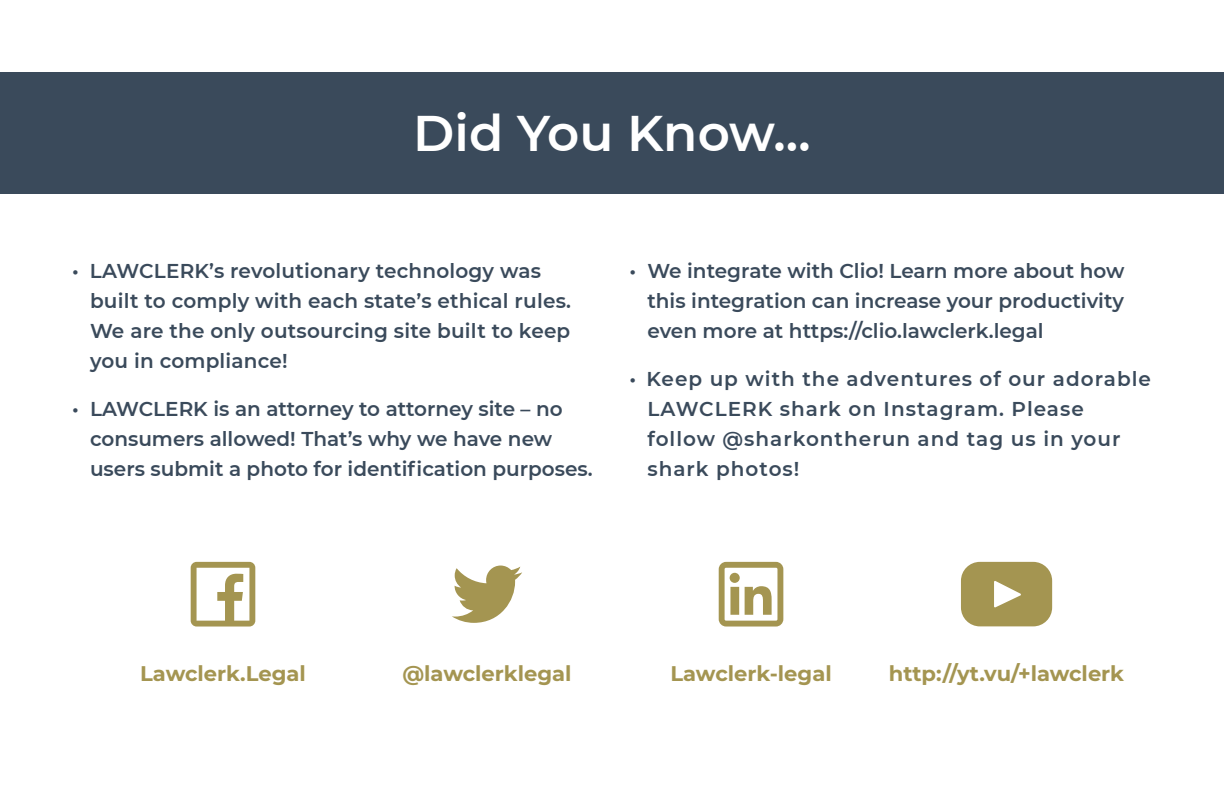
<style>
.page{position:relative;width:1224px;height:792px;background:#fff}
.page>*{position:absolute;margin:0;border:0;box-sizing:border-box;transform-origin:0 0}
.t1{font:600 50px "Montserrat";color:#fff}
.t2{font:700 21px "Montserrat";color:#a49551}
.t3{font:600 20px/30px "Montserrat";letter-spacing:.01em;color:#3a4a5b}
.t4{font:600 20px/30px "Montserrat";letter-spacing:.05em;color:#3a4a5b}
</style>
<div class="page">
<div style="left:0;top:72px;width:1224px;height:121px;background:#3a4a5b"></div>
<svg style="left:191px;top:562px;width:64px;height:65px"></svg>
<svg style="left:452px;top:566px;width:70px;height:57px"></svg>
<svg style="left:719px;top:562px;width:64px;height:65px"></svg>
<svg style="left:961px;top:562px;width:91px;height:64px;background:#aea165"></svg>
<h1 class="t1" style="left:413px;top:98px;width:399px">Did You Know…</h1>
<p class="t3" style="left:90px;top:255px;width:483px;text-indent:-18px">• LAWCLERK’s revolutionary technology was built to comply with each state’s ethical rules.<br>We are the only outsourcing site built to keep you in compliance!</p>
<p class="t3" style="left:90px;top:393px;width:504px;text-indent:-18px">• LAWCLERK is an attorney to attorney site – no consumers allowed! That’s why we have new users submit a photo for identification purposes.</p>
<p class="t3" style="left:647px;top:255px;width:479px;text-align:justify;text-indent:-18px">• We integrate with Clio! Learn more about how this integration can increase your productivity even more at https://clio.lawclerk.legal</p>
<p class="t4" style="left:647px;top:363px;width:505px;text-indent:-18px">• Keep up with the adventures of our adorable LAWCLERK shark on Instagram. Please follow @sharkontherun and tag us in your shark photos!</p>
<p class="t2" style="left:140px;top:659px;width:167px">Lawclerk.Legal</p>
<p class="t2" style="left:402px;top:659px;width:171px">@lawclerklegal</p>
<p class="t2" style="left:670px;top:659px;width:163px">Lawclerk-legal</p>
<p class="t2" style="left:889px;top:659px;width:237px">http://yt.vu/+lawclerk</p>
</div>
